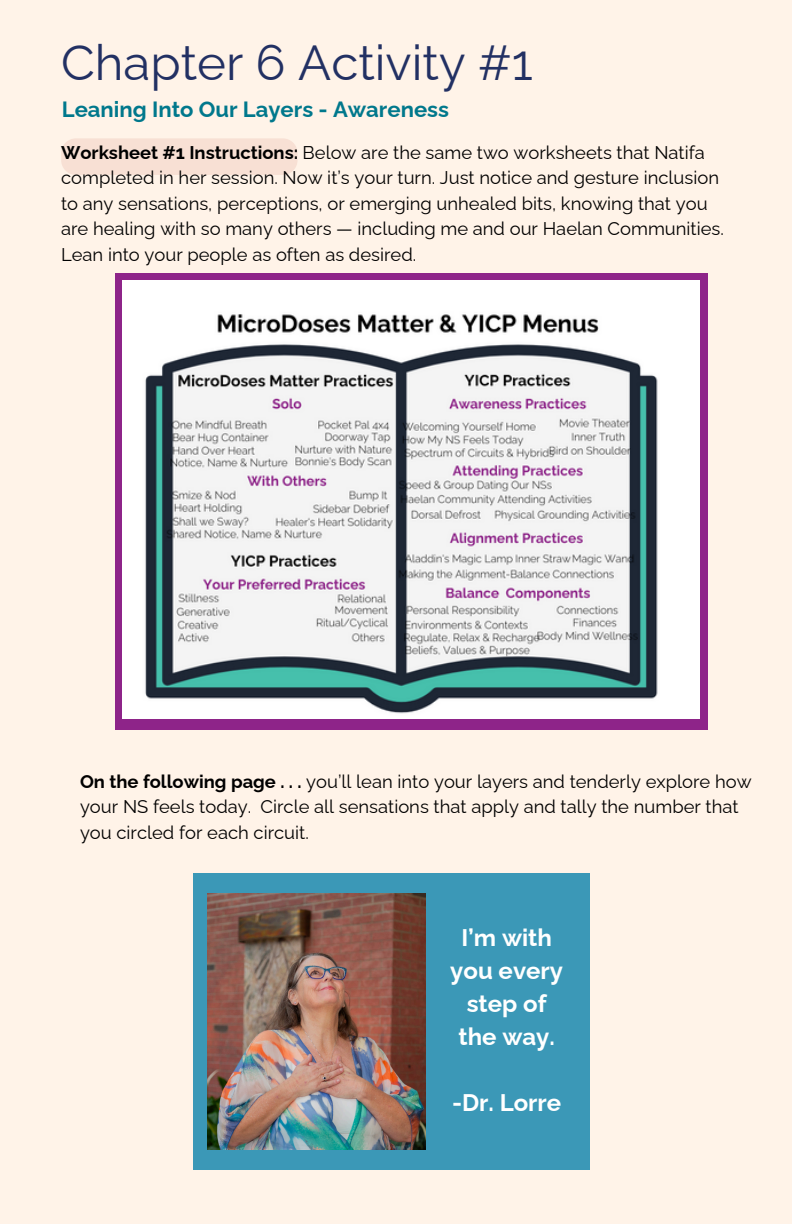
<style>
.page{position:relative;width:792px;height:1224px;background:#fff3e8}
.page>*{position:absolute;margin:0;border:0;box-sizing:border-box;transform-origin:0 0}
.t1{font:49.2px "Raleway";color:#223063}
.t2{font:700 24px/33px "Raleway";color:#fff;text-align:center}
.t3{font:700 22px "Raleway";color:#00788c}
.t4{font:18.4px/25.6px "Raleway";color:#000}
.s1{font-weight:700}
</style>
<div class="page">
<div style="left:194px;top:873px;width:395px;height:297px;background:#3b98b7"></div>
<div style="left:115px;top:273px;width:592px;height:457px;background:#8e2489"></div>
<img style="left:122px;top:280px;width:578px;height:439px">
<img style="left:208px;top:893px;width:217px;height:257px">
<div style="left:61px;top:138px;width:237px;height:36px;background:#f8e0d4"></div>
<p class="t1" style="left:61px;top:34px;width:473px">Chapter 6 Activity #1</p>
<p class="t3" style="left:62px;top:97px;width:389px">Leaning Into Our Layers - Awareness</p>
<p class="t4" style="left:61px;top:140px;width:664px"><span class="s1">Worksheet #1 Instructions:</span> Below are the same two worksheets that Natifa completed in her session. Now it’s your turn. Just notice and gesture inclusion to any sensations, perceptions, or emerging unhealed bits, knowing that you are healing with so many others — including me and our Haelan Communities.<br>Lean into your people as often as desired.</p>
<p class="t4" style="left:80px;top:769px;width:673px"><span class="s1">On the following page . . .</span> you’ll lean into your layers and tenderly explore how your NS feels today. Circle all sensations that apply and tally the number that you circled for each circuit.</p>
<p class="t2" style="left:450px;top:921px;width:114px">I’m with you every step of the way.</p>
<h2 class="t2" style="left:452px;top:1086px;width:111px">-Dr. Lorre</h2>
</div>
